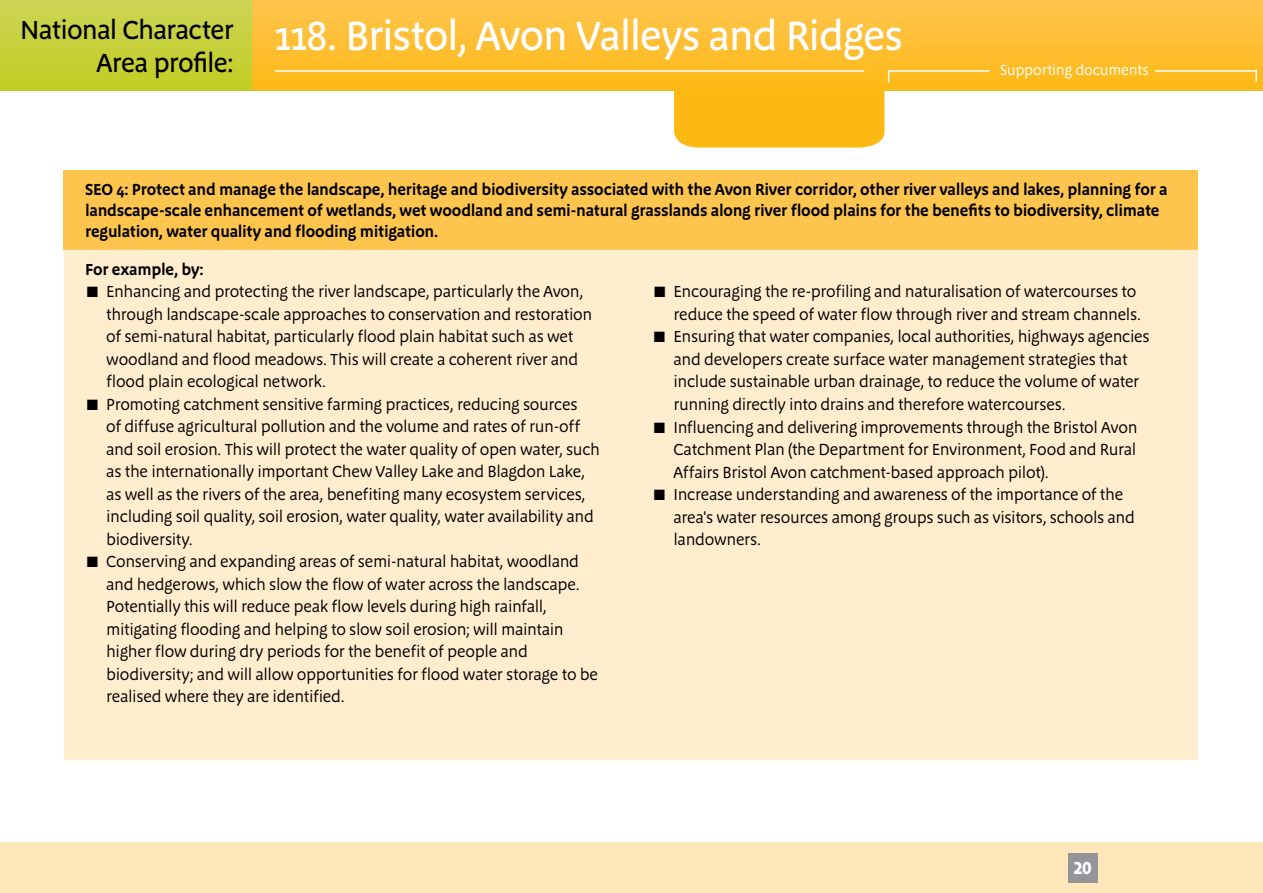
<style>
.page{position:relative;width:1263px;height:893px;background:#fff}
.page>*{position:absolute;margin:0;border:0;box-sizing:border-box;transform-origin:0 0}
.t1{font:500 42px "Megano";letter-spacing:-.03em;color:#fff}
.t2{font:500 27px/33px "Megano";letter-spacing:-.03em;color:#000;text-align:right}
.t3{font:700 18px "Megano LF";color:#fff}
.t4{font:16.5px/22.5px "Megano";letter-spacing:-.02em;color:#000}
.t5{font:600 16.5px/21px "Megano";letter-spacing:-.015em;color:#000}
.t6{font:15px "Megano";letter-spacing:-.02em;color:#fff}
</style>
<div class="page">
<div style="left:0;top:0;width:1263px;height:90px;background:linear-gradient(to bottom,#ccd455,#c2cd24)"></div>
<div style="left:0;top:842px;width:1263px;height:51px;background:#ffe7b9"></div>
<div style="left:253px;top:0;width:1010px;height:90px;background:linear-gradient(to bottom,#fec54f,#fdb916)"></div>
<div style="left:1068px;top:853px;width:30px;height:30px;background:#939598"></div>
<div style="left:674px;top:90px;width:210px;height:58px;background:#fdb913"></div>
<hr style="left:275px;top:70px;width:589px;height:2px;background:#fff">
<hr style="left:888px;top:70px;width:102px;height:2px;background:#fff">
<svg style="left:1255px;top:72px;width:2px;height:10px"></svg>
<hr style="left:1155px;top:70px;width:102px;height:2px;background:#fff">
<div style="left:64px;top:170px;width:1134px;height:80px;background:#fec54e"></div>
<div style="left:64px;top:250px;width:1134px;height:510px;background:#ffedce"></div>
<h2 class="t2" style="left:20px;top:13px;width:215px">National Character<br>Area profile:</h2>
<h1 class="t1" style="left:275px;top:11px;width:630px">118. Bristol, Avon Valleys and Ridges</h1>
<p class="t6" style="left:1000px;top:61px;width:150px">Supporting documents</p>
<p class="t5" style="left:85px;top:179px;width:1084px">SEO 4: Protect and manage the landscape, heritage and biodiversity associated with the Avon River corridor, other river valleys and lakes, planning for a landscape-scale enhancement of wetlands, wet woodland and semi-natural grasslands along river flood plains for the benefits to biodiversity, climate regulation, water quality and flooding mitigation.</p>
<p class="t5" style="left:85px;top:259px;width:120px">For example, by:</p>
<p class="t4" style="left:106px;top:281px;width:488px;text-indent:-21px">■ Enhancing and protecting the river landscape, particularly the Avon, through landscape-scale approaches to conservation and restoration of semi-natural habitat, particularly flood plain habitat such as wet woodland and flood meadows. This will create a coherent river and flood plain ecological network.</p>
<p class="t4" style="left:106px;top:393px;width:495px;text-indent:-21px">■ Promoting catchment sensitive farming practices, reducing sources<br>of diffuse agricultural pollution and the volume and rates of run-off and soil erosion. This will protect the water quality of open water, such as the internationally important Chew Valley Lake and Blagdon Lake, as well as the rivers of the area, benefiting many ecosystem services, including soil quality, soil erosion, water quality, water availability and biodiversity.</p>
<p class="t4" style="left:106px;top:551px;width:493px;text-indent:-21px">■ Conserving and expanding areas of semi-natural habitat, woodland and hedgerows, which slow the flow of water across the landscape.<br>Potentially this will reduce peak flow levels during high rainfall, mitigating flooding and helping to slow soil erosion; will maintain higher flow during dry periods for the benefit of people and biodiversity; and will allow opportunities for flood water storage to be realised where they are identified.</p>
<p class="t4" style="left:652px;top:281px;width:490px;text-align:right">■ Encouraging the re-profiling and naturalisation of watercourses to reduce the speed of water flow through river and stream channels.</p>
<p class="t4" style="left:673px;top:326px;width:478px;text-indent:-21px">■ Ensuring that water companies, local authorities, highways agencies and developers create surface water management strategies that include sustainable urban drainage, to reduce the volume of water running directly into drains and therefore watercourses.</p>
<p class="t4" style="left:673px;top:416px;width:465px;text-align:justify;text-indent:-21px">■ Influencing and delivering improvements through the Bristol Avon Catchment Plan (the Department for Environment, Food and Rural Affairs Bristol Avon catchment-based approach pilot).</p>
<p class="t4" style="left:673px;top:483px;width:463px;text-indent:-21px">■ Increase understanding and awareness of the importance of the area's water resources among groups such as visitors, schools and landowners.</p>
<p class="t3" style="left:1073px;top:857px;width:20px">20</p>
</div>
